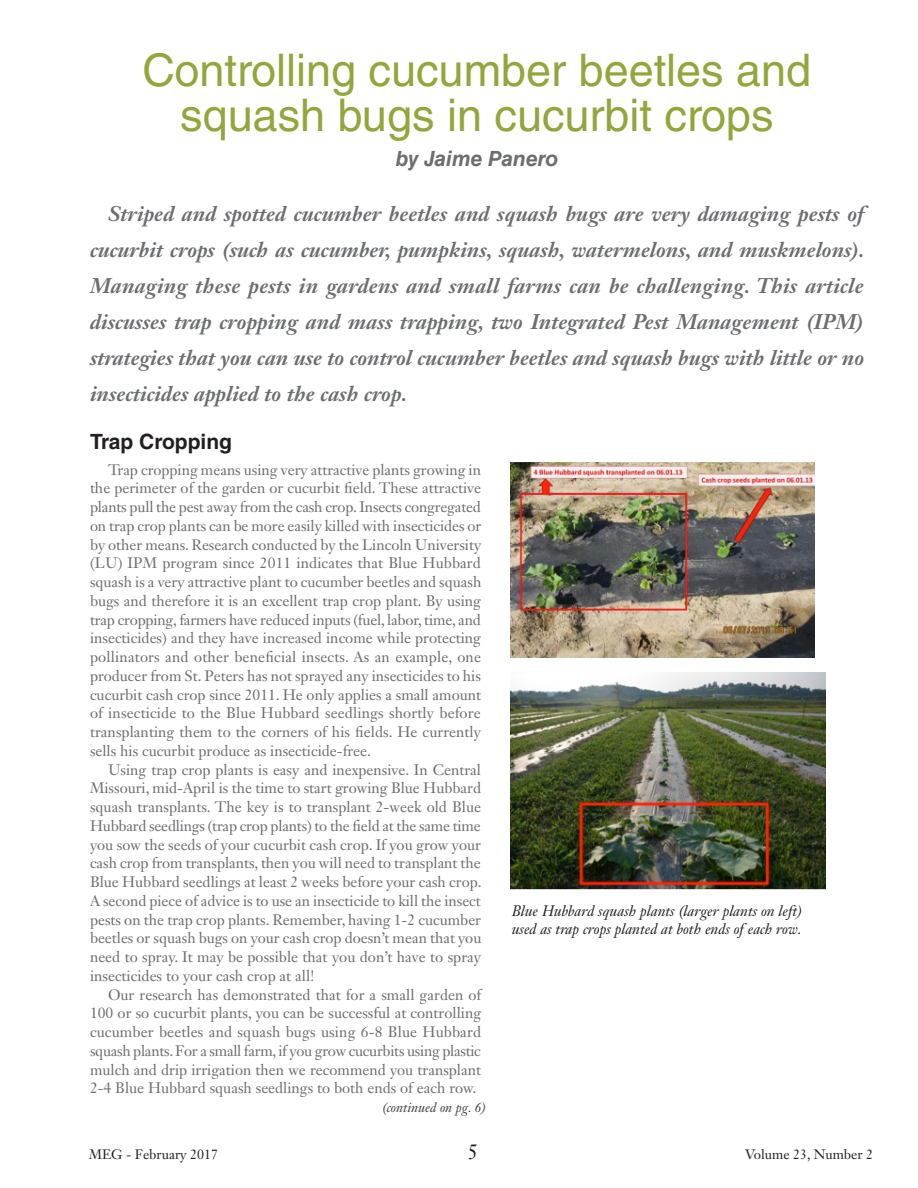
<style>
.page{position:relative;width:918px;height:1188px;background:#fff}
.page>*{position:absolute;margin:0;border:0;box-sizing:border-box;transform-origin:0 0}
.t1{font:45px/45px "Helvetica LT Std";color:#93a63c;text-align:center}
.callout{font:italic 700 21px/36px "Janson Text LT Std";color:#6c6d70;text-align:justify}
.Byline{font:italic 700 21px "Helvetica LT Std";color:#6c6d70}
.header_2{font:700 21px "Helvetica LT Std";color:#231f20}
.t2{font:21px "Janson Text LT Std";color:#231f20}
.text_10_pt{font:15px/18.8px "Janson Text LT Std";color:#6c6d70;text-align:justify}
.Photo_Caption{font:italic 15px/18px "Janson Text LT Std";color:#231f20}
.t3{font:13.5px "Janson Text LT Std";color:#231f20}
.continued{font:italic 13.5px "Janson Text LT Std";color:#3e3e3f}
</style>
<div class="page">
<img style="left:511px;top:462px;width:304px;height:195px">
<img style="left:511px;top:672px;width:315px;height:218px">
<p class="t1" style="left:143px;top:48px;width:670px">Controlling cucumber beetles and squash bugs in cucurbit crops</p>
<p class="Byline" style="left:396px;top:146px;width:164px">by Jaime Panero</p>
<p class="callout" style="left:90px;top:195px;width:776px;text-indent:18px">Striped and spotted cucumber beetles and squash bugs are very damaging pests of cucurbit crops (such as cucumber, pumpkins, squash, watermelons, and muskmelons).<br>Managing these pests in gardens and small farms can be challenging. This article discusses trap cropping and mass trapping, two Integrated Pest Management (IPM) strategies that you can use to control cucumber beetles and squash bugs with little or no insecticides applied to the cash crop.</p>
<p class="header_2" style="left:90px;top:429px;width:144px">Trap Cropping</p>
<p class="text_10_pt" style="left:90px;top:460px;width:393px;text-indent:18px">Trap cropping means using very attractive plants growing in the perimeter of the garden or cucurbit field. These attractive plants pull the pest away from the cash crop. Insects congregated on trap crop plants can be more easily killed with insecticides or by other means. Research conducted by the Lincoln University (LU) IPM program since 2011 indicates that Blue Hubbard squash is a very attractive plant to cucumber beetles and squash bugs and therefore it is an excellent trap crop plant. By using trap cropping, farmers have reduced inputs (fuel, labor, time, and insecticides) and they have increased income while protecting pollinators and other beneficial insects. As an example, one producer from St. Peters has not sprayed any insecticides to his cucurbit cash crop since 2011. He only applies a small amount of insecticide to the Blue Hubbard seedlings shortly before transplanting them to the corners of his fields. He currently sells his cucurbit produce as insecticide-free.</p>
<p class="text_10_pt" style="left:90px;top:760px;width:393px;text-indent:18px">Using trap crop plants is easy and inexpensive. In Central Missouri, mid-April is the time to start growing Blue Hubbard squash transplants. The key is to transplant 2-week old Blue Hubbard seedlings (trap crop plants) to the field at the same time you sow the seeds of your cucurbit cash crop. If you grow your cash crop from transplants, then you will need to transplant the Blue Hubbard seedlings at least 2 weeks before your cash crop.<br>A second piece of advice is to use an insecticide to kill the insect pests on the trap crop plants. Remember, having 1-2 cucumber beetles or squash bugs on your cash crop doesn’t mean that you need to spray. It may be possible that you don’t have to spray insecticides to your cash crop at all!</p>
<p class="text_10_pt" style="left:90px;top:985px;width:393px;text-indent:18px">Our research has demonstrated that for a small garden of 100 or so cucurbit plants, you can be successful at controlling cucumber beetles and squash bugs using 6-8 Blue Hubbard squash plants. For a small farm, if you grow cucurbits using plastic mulch and drip irrigation then we recommend you transplant 2-4 Blue Hubbard squash seedlings to both ends of each row.</p>
<p class="Photo_Caption" style="left:512px;top:902px;width:292px">Blue Hubbard squash plants (larger plants on left) used as trap crops planted at both ends of each row.</p>
<p class="continued" style="left:382px;top:1099px;width:105px">(continued on pg. 6)</p>
<p class="t3" style="left:89px;top:1146px;width:131px">MEG - February 2017</p>
<h2 class="t2" style="left:468px;top:1138px;width:12px">5</h2>
<p class="t3" style="left:745px;top:1146px;width:129px">Volume 23, Number 2</p>
</div>
